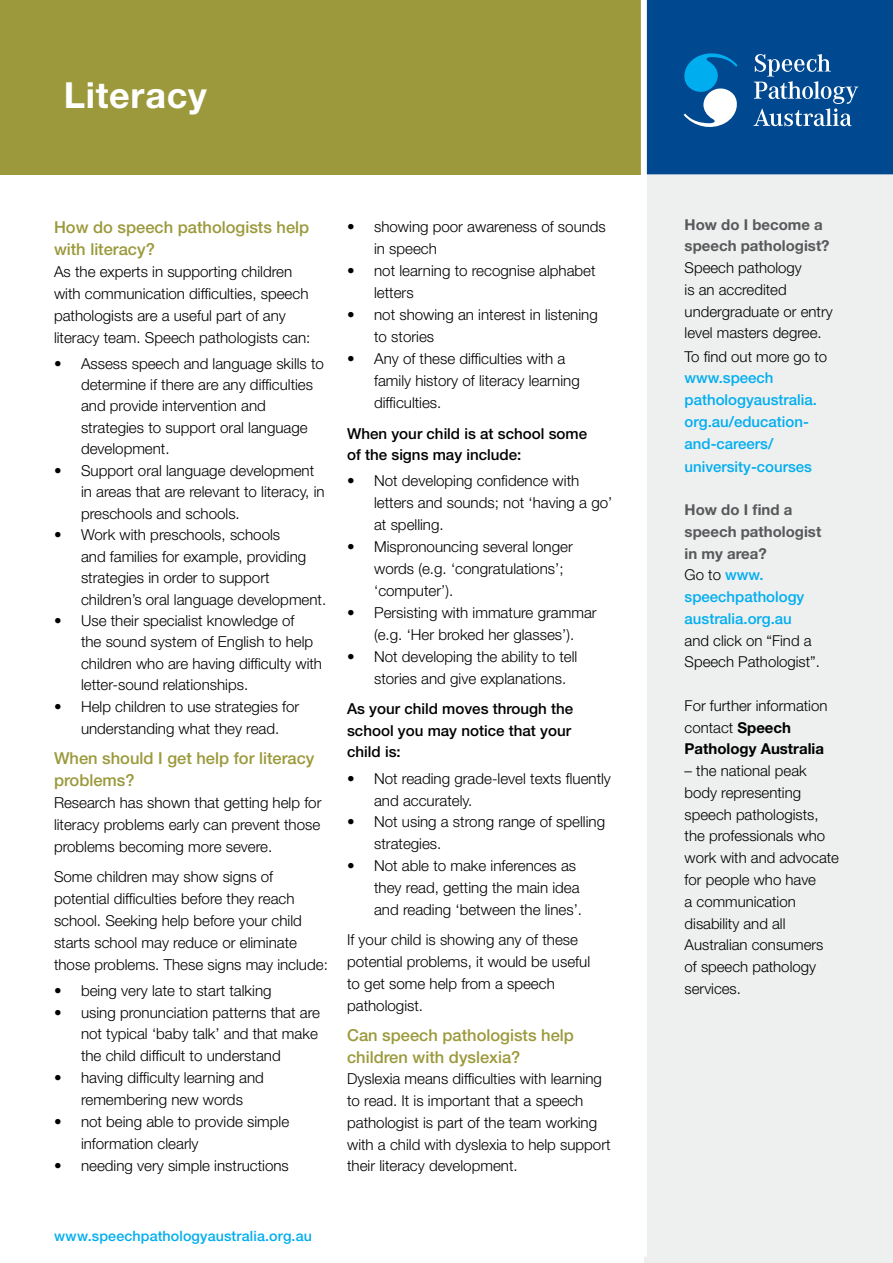
<style>
.page{position:relative;width:893px;height:1263px;background:#fff}
.page>*{position:absolute;margin:0;border:0;box-sizing:border-box;transform-origin:0 0}
.t1{font:700 36px "Helvetica Neue LT Std";letter-spacing:.02em;color:#fff}
.t2{font:500 16.5px/21.8px "Helvetica Neue LT Std";color:#9b993b}
.t3{font:300 15.15px/21.9px "Helvetica Neue LT Std";color:#000}
.t4{font:500 15.15px/21.8px "Helvetica Neue LT Std";color:#000}
.t5{font:300 15px/21.8px "Helvetica Neue LT Std";color:#000}
.t6{font:700 15px/21.8px "Helvetica Neue LT Std";color:#58595b}
.t7{font:500 15px/21.8px "Helvetica Neue LT Std";color:#00aeef}
.t8{font:500 14.25px "Helvetica Neue LT Std";letter-spacing:.01em;color:#00aeef}
.s1{font-weight:300;color:#000}
.s2{font-weight:500;color:#00aeef}
.s3{font-weight:700}
</style>
<div class="page">
<div style="left:0;top:0;width:665px;height:174px;background:#9b993b"></div>
<div style="left:644px;top:162px;width:249px;height:1101px;background:#eeefef"></div>
<svg style="left:647px;top:0;width:246px;height:174px;background:#0f5699"></svg>
<div style="left:641px;top:0;width:6px;height:1256px;background:#fff"></div>
<h1 class="t1" style="left:64px;top:73px;width:145px">Literacy</h1>
<p class="t2" style="left:54px;top:216px;width:257px">How do speech pathologists help with literacy?</p>
<p class="t3" style="left:54px;top:260px;width:258px">As the experts in supporting children with communication difficulties, speech pathologists are a useful part of any literacy team. Speech pathologists can:</p>
<p class="t3" style="left:81px;top:352px;width:244px;line-height:21.5px;text-indent:-27px">• Assess speech and language skills to determine if there are any difficulties and provide intervention and strategies to support oral language development.</p>
<p class="t3" style="left:81px;top:459px;width:245px;line-height:21.5px;text-indent:-27px">• Support oral language development in areas that are relevant to literacy, in preschools and schools.</p>
<p class="t3" style="left:81px;top:524px;width:247px;line-height:21.5px;text-indent:-27px">• Work with preschools, schools<br>and families for example, providing strategies in order to support children’s oral language development.</p>
<p class="t3" style="left:81px;top:610px;width:243px;line-height:21.5px;text-indent:-27px">• Use their specialist knowledge of<br>the sound system of English to help children who are having difficulty with letter-sound relationships.</p>
<p class="t3" style="left:54px;top:695px;width:247px;text-align:center">• Help children to use strategies for understanding what they read.</p>
<p class="t2" style="left:54px;top:747px;width:262px">When should I get help for literacy problems?</p>
<p class="t3" style="left:54px;top:791px;width:269px;text-align:justify">Research has shown that getting help for literacy problems early can prevent those problems becoming more severe.</p>
<p class="t3" style="left:54px;top:865px;width:275px">Some children may show signs of potential difficulties before they reach school. Seeking help before your child starts school may reduce or eliminate those problems. These signs may include:</p>
<p class="t3" style="left:54px;top:979px;width:219px">• being very late to start talking</p>
<p class="t3" style="left:81px;top:1001px;width:241px;text-indent:-27px">• using pronunciation patterns that are not typical ‘baby talk’ and that make the child difficult to understand</p>
<p class="t3" style="left:54px;top:1066px;width:211px;text-align:center">• having difficulty learning and remembering new words</p>
<p class="t3" style="left:81px;top:1110px;width:210px;text-indent:-27px">• not being able to provide simple information clearly</p>
<p class="t3" style="left:54px;top:1154px;width:236px">• needing very simple instructions</p>
<p class="t3" style="left:374px;top:215px;width:233px;text-indent:-27px">• showing poor awareness of sounds in speech</p>
<p class="t3" style="left:374px;top:259px;width:223px;text-indent:-27px">• not learning to recognise alphabet letters</p>
<p class="t3" style="left:374px;top:303px;width:225px;text-indent:-27px">• not showing an interest in listening to stories</p>
<p class="t3" style="left:374px;top:347px;width:207px;text-indent:-27px">• Any of these difficulties with a family history of literacy learning difficulties.</p>
<p class="t4" style="left:347px;top:422px;width:241px">When your child is at school some of the signs may include:</p>
<p class="t3" style="left:374px;top:470px;width:240px;text-indent:-27px">• Not developing confidence with letters and sounds; not ‘having a go’ at spelling.</p>
<p class="t3" style="left:374px;top:535px;width:200px;text-indent:-27px">• Mispronouncing several longer words (e.g. ‘congratulations’; ‘computer’).</p>
<p class="t3" style="left:347px;top:601px;width:251px;text-align:center">• Persisting with immature grammar (e.g. ‘Her broked her glasses’).</p>
<p class="t3" style="left:374px;top:645px;width:205px;text-indent:-27px">• Not developing the ability to tell stories and give explanations.</p>
<p class="t4" style="left:347px;top:697px;width:228px">As your child moves through the school you may notice that your child is:</p>
<p class="t3" style="left:374px;top:767px;width:238px;text-indent:-27px">• Not reading grade-level texts fluently and accurately.</p>
<p class="t3" style="left:374px;top:811px;width:232px;text-indent:-27px">• Not using a strong range of spelling strategies.</p>
<p class="t3" style="left:374px;top:854px;width:209px;text-indent:-27px">• Not able to make inferences as they read, getting the main idea and reading ‘between the lines’.</p>
<p class="t3" style="left:347px;top:929px;width:244px">If your child is showing any of these potential problems, it would be useful to get some help from a speech pathologist.</p>
<p class="t2" style="left:347px;top:1024px;width:228px">Can speech pathologists help children with dyslexia?</p>
<p class="t3" style="left:347px;top:1068px;width:265px">Dyslexia means difficulties with learning to read. It is important that a speech pathologist is part of the team working with a child with dyslexia to help support their literacy development.</p>
<p class="t8" style="left:54px;top:1227px;width:259px">www.speechpathologyaustralia.org.au</p>
<p class="t6" style="left:685px;top:213px;width:146px">How do I become a speech pathologist?</p>
<p class="t5" style="left:685px;top:257px;width:150px">Speech pathology<br>is an accredited undergraduate or entry level masters degree.</p>
<p class="t5" style="left:685px;top:345px;width:144px">To find out more go to</p>
<p class="t7" style="left:685px;top:367px;width:134px">www.speech pathologyaustralia. org.au/education&shy;and-careers/</p>
<p class="t7" style="left:685px;top:455px;width:129px">university-courses</p>
<p class="t6" style="left:685px;top:499px;width:138px">How do I find a speech pathologist in my area?<br><span class="s1">Go to</span> <span class="s2">www. speechpathology australia.org.au</span></p>
<p class="t5" style="left:685px;top:629px;width:137px">and click on “Find a<br>Speech Pathologist”.</p>
<p class="t5" style="left:685px;top:694px;width:144px">For further information contact <span class="s3">Speech<br>Pathology Australia</span></p>
<p class="t5" style="left:685px;top:760px;width:156px">– the national peak body representing speech pathologists, the professionals who work with and advocate for people who have<br>a communication disability and all<br>Australian consumers of speech pathology services.</p>
</div>
